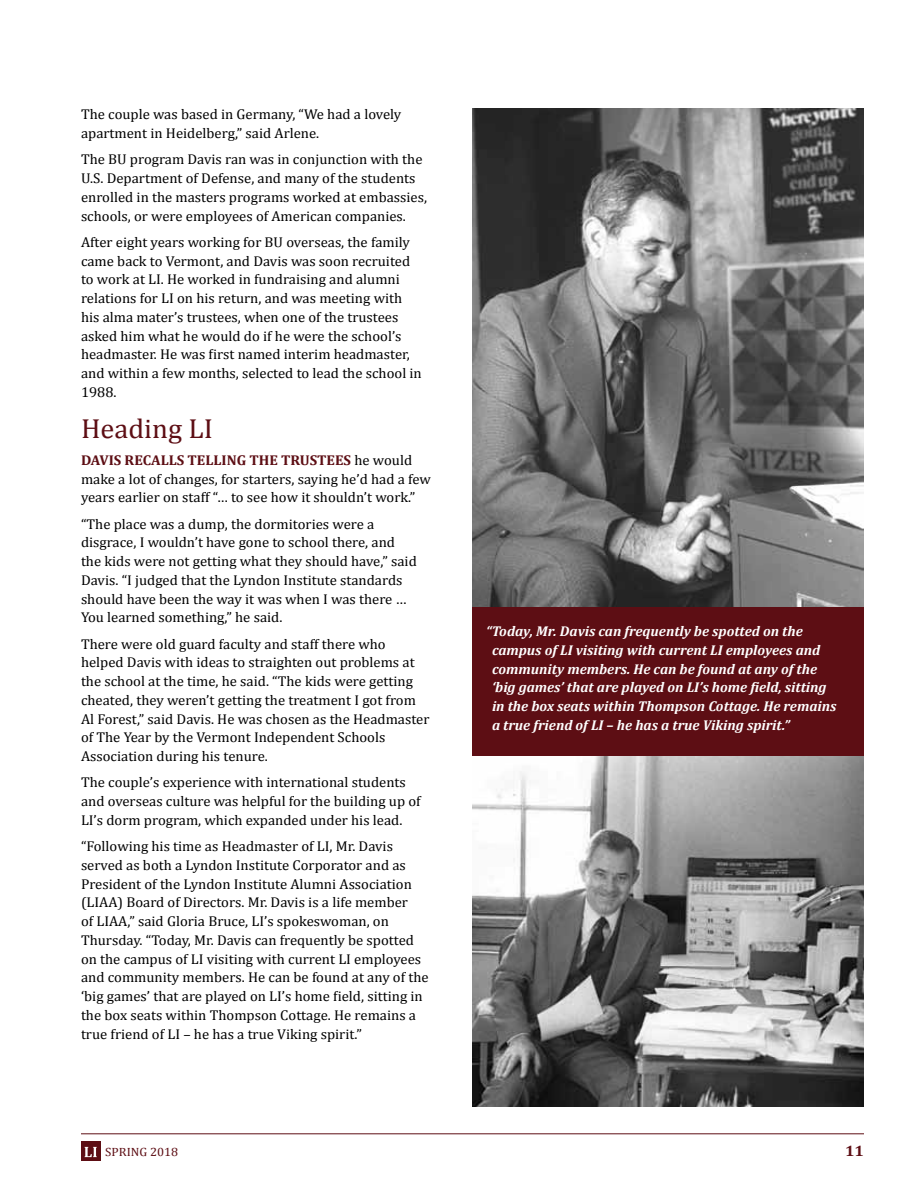
<style>
.page{position:relative;width:918px;height:1188px;background:#fff}
.page>*{position:absolute;margin:0;border:0;box-sizing:border-box;transform-origin:0 0}
.t1{font:27.6px "Cambria";color:#5d0e14}
.t2{font:700 15px "Cambria";color:#5d0e14;scale:1.06 1}
.t3{font:14.25px/18.8px "Cambria";color:#000}
.t4{font:italic 700 14.25px/18.8px "Cambria";color:#fff}
.t5{font:12px "Cambria";color:#5d0e14;scale:1.06 1}
.s1{font-weight:700;color:#5d0e14}
</style>
<div class="page">
<hr style="left:81px;top:1134px;width:783px;height:1px;background:#5d0e14">
<div style="left:81px;top:1142px;width:19px;height:19px;background:#5d0e14"></div>
<svg style="left:84px;top:1147px;width:13px;height:10px"></svg>
<img style="left:472px;top:108px;width:392px;height:499px">
<img style="left:472px;top:756px;width:392px;height:351px">
<div style="left:472px;top:608px;width:392px;height:148px;background:#5d0e14"></div>
<p class="t3" style="left:81px;top:105px;width:322px">The couple was based in Germany, “We had a lovely apartment in Heidelberg,” said Arlene.</p>
<p class="t3" style="left:81px;top:150px;width:348px">The BU program Davis ran was in conjunction with the U.S. Department of Defense, and many of the students enrolled in the masters programs worked at embassies, schools, or were employees of American companies.</p>
<p class="t3" style="left:81px;top:233px;width:342px">After eight years working for BU overseas, the family came back to Vermont, and Davis was soon recruited to work at LI. He worked in fundraising and alumni relations for LI on his return, and was meeting with his alma mater’s trustees, when one of the trustees asked him what he would do if he were the school’s headmaster. He was first named interim headmaster, and within a few months, selected to lead the school in 1988.</p>
<h1 class="t1" style="left:81px;top:412px;width:133px">Heading LI</h1>
<p class="t3" style="left:81px;top:451px;width:352px"><span class="s1">DAVIS RECALLS TELLING THE TRUSTEES</span> he would make a lot of changes, for starters, saying he’d had a few years earlier on staff “… to see how it shouldn’t work.”</p>
<p class="t3" style="left:81px;top:514px;width:337px">“The place was a dump, the dormitories were a disgrace, I wouldn’t have gone to school there, and the kids were not getting what they should have,” said Davis. “I judged that the Lyndon Institute standards should have been the way it was when I was there … You learned something,” he said.</p>
<p class="t3" style="left:81px;top:634px;width:350px">There were old guard faculty and staff there who helped Davis with ideas to straighten out problems at the school at the time, he said. “The kids were getting cheated, they weren’t getting the treatment I got from Al Forest,” said Davis. He was chosen as the Headmaster of The Year by the Vermont Independent Schools Association during his tenure.</p>
<p class="t3" style="left:81px;top:773px;width:342px">The couple’s experience with international students and overseas culture was helpful for the building up of<br>LI’s dorm program, which expanded under his lead.</p>
<p class="t3" style="left:81px;top:837px;width:349px">“Following his time as Headmaster of LI, Mr. Davis served as both a Lyndon Institute Corporator and as President of the Lyndon Institute Alumni Association (LIAA) Board of Directors. Mr. Davis is a life member<br>of LIAA,” said Gloria Bruce, LI’s spokeswoman, on Thursday. “Today, Mr. Davis can frequently be spotted on the campus of LI visiting with current LI employees and community members. He can be found at any of the ‘big games’ that are played on LI’s home field, sitting in the box seats within Thompson Cottage. He remains a true friend of LI – he has a true Viking spirit.”</p>
<p class="t4" style="left:492px;top:621px;width:346px;text-indent:-6px">“Today, Mr. Davis can frequently be spotted on the campus of LI visiting with current LI employees and community members. He can be found at any of the ‘big games’ that are played on LI’s home field, sitting in the box seats within Thompson Cottage. He remains a true friend of LI – he has a true Viking spirit.”</p>
<p class="t5" style="left:105px;top:1145px;width:7px">spri</p>
<p class="t5" style="left:131px;top:1145px;width:46px">ng 2018</p>
<p class="t2" style="left:845px;top:1142px;width:19px">11</p>
</div>
